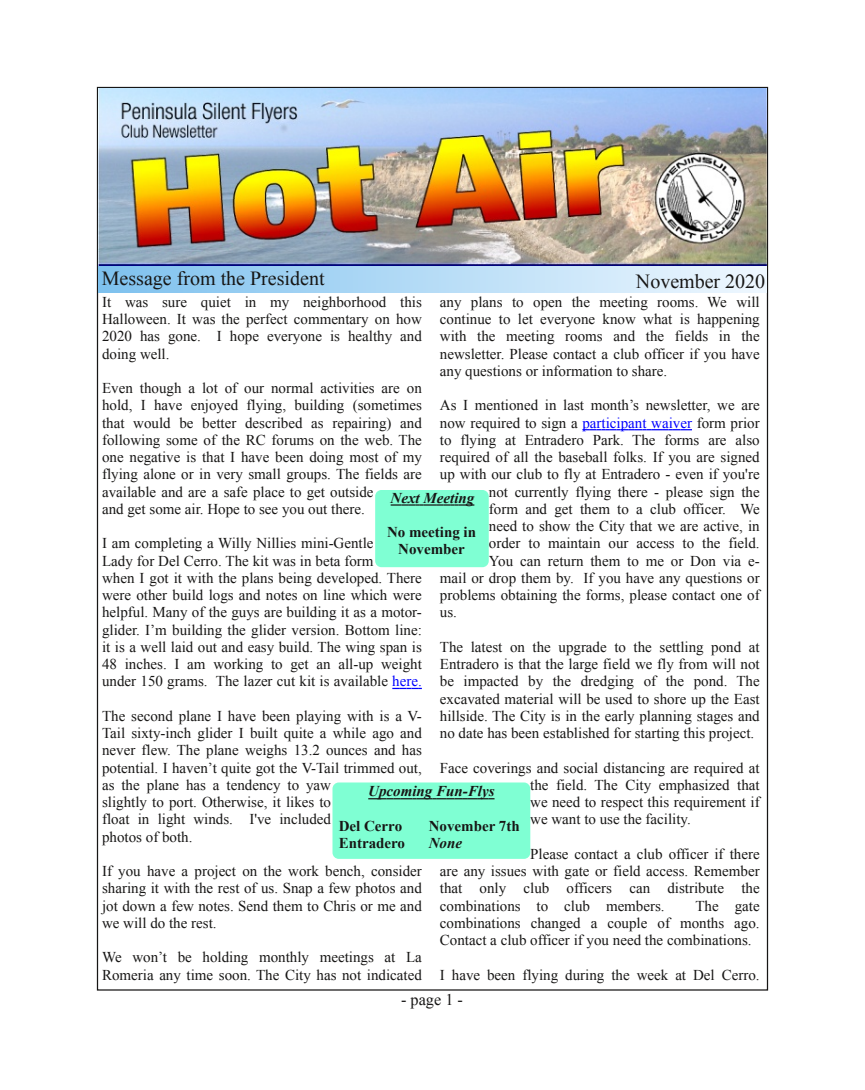
<style>
.page{position:relative;width:865px;height:1090px;background:#fff}
.page>*{position:absolute;margin:0;border:0;box-sizing:border-box;transform-origin:0 0}
.t1{font:20px "Times New Roman";color:#171615}
.t2{font:16.25px "Times New Roman";color:#171615}
.t3{font:15px/17.2px "Times New Roman";color:#171615;text-align:justify}
.t4{font:700 15px/17.2px "Times New Roman";color:#171615;text-align:center}
.t5{font:italic 700 15px "Times New Roman";color:#171615}
.s1{color:#00f}
</style>
<div class="page">
<img style="left:98px;top:89px;width:668px;height:177px">
<div style="left:98px;top:266px;width:668px;height:27px;background:linear-gradient(to right,#7dc1ee,#eff7ff)"></div>
<svg style="left:392px;top:688px;width:30px;height:1px"></svg>
<svg style="left:582px;top:429px;width:110px;height:1px"></svg>
<div style="left:375px;top:490px;width:114px;height:77px;background:#7fffd3;border-radius:6px"></div>
<svg style="left:391px;top:504px;width:83px;height:2px"></svg>
<div style="left:332px;top:782px;width:198px;height:77px;background:#7fffd3;border-radius:6px"></div>
<svg style="left:368px;top:798px;width:127px;height:1px"></svg>
<h1 class="t1" style="left:102px;top:267px;width:224px">Message from the President</h1>
<h1 class="t1" style="left:636px;top:270px;width:131px">November 2020</h1>
<p class="t3" style="left:102px;top:293px;width:321px">It was sure quiet in my neighborhood this Halloween. It was the perfect commentary on how 2020 has gone. I hope everyone is healthy and doing well.</p>
<p class="t3" style="left:102px;top:380px;width:321px;text-align:left">Even though a lot of our normal activities are on hold, I have enjoyed flying, building (sometimes that would be better described as repairing) and following some of the RC forums on the web. The one negative is that I have been doing most of my flying alone or in very small groups. The fields are available and are a safe place to get outside<br>and get some air. Hope to see you out there.</p>
<p class="t3" style="left:102px;top:535px;width:321px;text-align:left">I am completing a Willy Nillies mini-Gentle<br>Lady for Del Cerro. The kit was in beta form<br>when I got it with the plans being developed. There were other build logs and notes on line which were helpful. Many of the guys are building it as a motor&shy;glider. I’m building the glider version. Bottom line: it is a well laid out and easy build. The wing span is 48 inches. I am working to get an all-up weight under 150 grams. The lazer cut kit is available <span class="s1">here.</span></p>
<p class="t3" style="left:102px;top:707px;width:321px;text-align:left">The second plane I have been playing with is a V-Tail sixty-inch glider I built quite a while ago and never flew. The plane weighs 13.2 ounces and has potential. I haven’t quite got the V-Tail trimmed out, as the plane has a tendency to yaw<br>slightly to port. Otherwise, it likes to<br>float in light winds. I've included<br>photos of both.</p>
<p class="t3" style="left:102px;top:863px;width:321px">If you have a project on the work bench, consider sharing it with the rest of us. Snap a few photos and jot down a few notes. Send them to Chris or me and we will do the rest.</p>
<p class="t3" style="left:102px;top:949px;width:321px">We won’t be holding monthly meetings at La<br>Romeria any time soon. The City has not indicated</p>
<p class="t3" style="left:440px;top:293px;width:321px">any plans to open the meeting rooms. We will continue to let everyone know what is happening with the meeting rooms and the fields in the newsletter. Please contact a club officer if you have any questions or information to share.</p>
<p class="t3" style="left:440px;top:397px;width:321px">As I mentioned in last month’s newsletter, we are</p>
<p class="t3" style="left:440px;top:414px;width:321px">now required to sign a <span class="s1">participant waiver</span> form prior</p>
<p class="t3" style="left:440px;top:431px;width:321px">to flying at Entradero Park. The forms are also</p>
<p class="t3" style="left:440px;top:449px;width:321px">required of all the baseball folks. If you are signed</p>
<p class="t3" style="left:440px;top:466px;width:321px">up with our club to fly at Entradero - even if you're</p>
<p class="t3" style="left:489px;top:483px;width:272px">not currently flying there - please sign the</p>
<p class="t3" style="left:489px;top:500px;width:272px">form and get them to a club officer. We</p>
<p class="t3" style="left:489px;top:518px;width:272px">need to show the City that we are active, in</p>
<p class="t3" style="left:489px;top:535px;width:272px">order to maintain our access to the field.</p>
<p class="t3" style="left:489px;top:552px;width:272px">You can return them to me or Don via e-</p>
<p class="t3" style="left:440px;top:569px;width:321px">mail or drop them by. If you have any questions or</p>
<p class="t3" style="left:440px;top:587px;width:321px">problems obtaining the forms, please contact one of</p>
<p class="t3" style="left:440px;top:604px;width:19px">us.</p>
<p class="t3" style="left:440px;top:638px;width:321px">The latest on the upgrade to the settling pond at Entradero is that the large field we fly from will not be impacted by the dredging of the pond. The excavated material will be used to shore up the East hillside. The City is in the early planning stages and no date has been established for starting this project.</p>
<p class="t3" style="left:530px;top:759px;width:231px;text-indent:-90px">Face coverings and social distancing are required at the field. The City emphasized that we need to respect this requirement if we want to use the facility.</p>
<p class="t3" style="left:440px;top:845px;width:321px;text-indent:90px">Please contact a club officer if there are any issues with gate or field access. Remember that only club officers can distribute the combinations to club members.</p>
<p class="t5" style="left:391px;top:489px;width:85px">Next Meeting</p>
<p class="t4" style="left:387px;top:523px;width:91px">No meeting in<br>November</p>
<p class="t5" style="left:368px;top:783px;width:128px">Upcoming Fun-Flys</p>
<p class="t4" style="left:339px;top:817px;width:65px">Del Cerro</p>
<p class="t4" style="left:429px;top:817px;width:92px">November 7th</p>
<p class="t4" style="left:339px;top:834px;width:68px">Entradero</p>
<p class="t5" style="left:429px;top:835px;width:35px">None</p>
<p class="t3" style="left:440px;top:897px;width:321px;text-indent:256px">The gate combinations changed a couple of months ago.<br>Contact a club officer if you need the combinations.</p>
<p class="t3" style="left:440px;top:966px;width:321px">I have been flying during the week at Del Cerro.</p>
<p class="t2" style="left:401px;top:990px;width:63px">- page 1 -</p>
</div>
